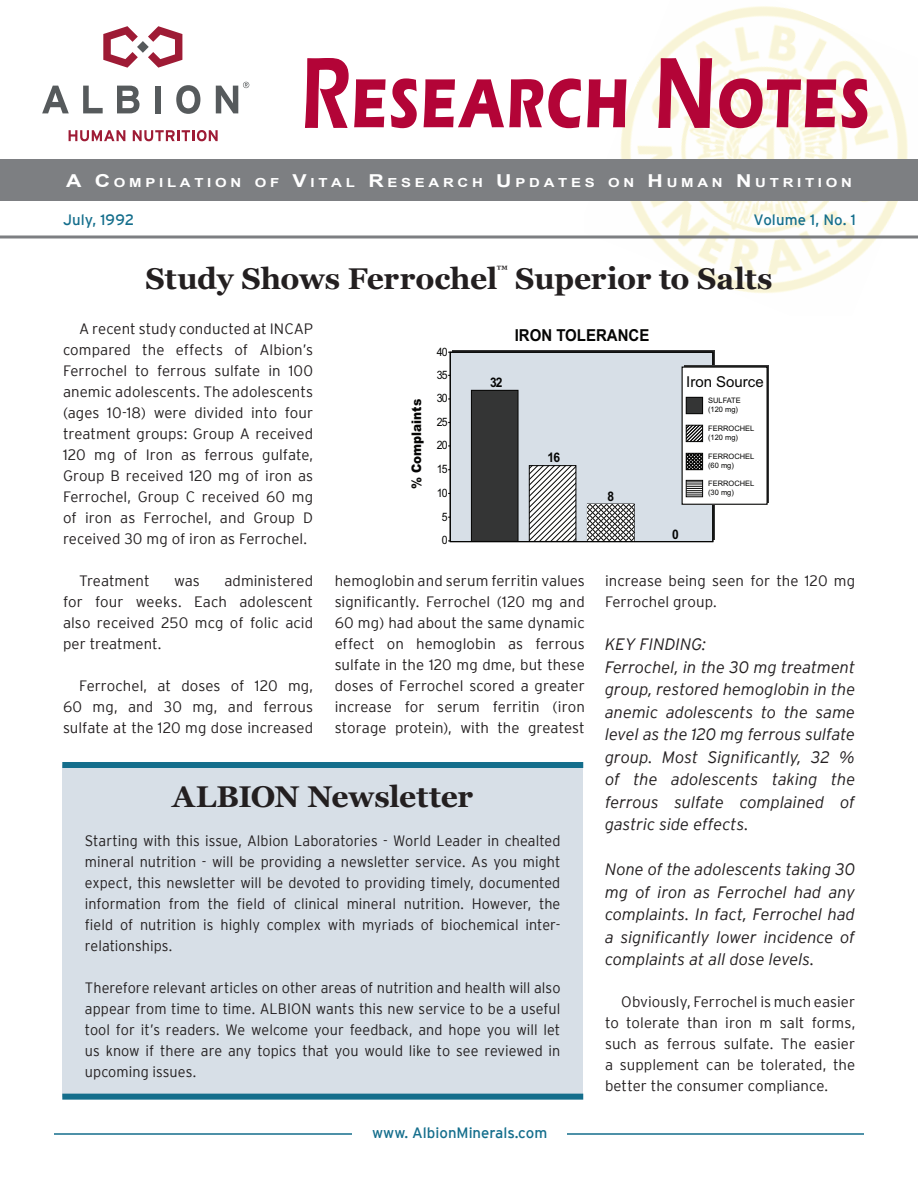
<style>
.page{position:relative;width:918px;height:1188px;background:#fff}
.page>*{position:absolute;margin:0;border:0;box-sizing:border-box;transform-origin:0 0}
.t1{font:700 71.85px "Eras ITC";letter-spacing:.035em;color:#b30437;scale:.75 1}
.t2{font:700 30px "Georgia";letter-spacing:-.01em;color:#231f20}
.t3{font:italic 300 16.5px/22.5px "Interstate";letter-spacing:-.005em;color:#231f20}
.t4{font:700 16.5px "Arial";color:#050504;scale:.91 1}
.t5{font:300 15px/21px "Interstate";letter-spacing:.005em;color:#231f20;text-align:justify}
.t6{font:300 15px/21px "Interstate";letter-spacing:.005em;color:#231f20;text-align:justify;scale:.96 1}
.t7{font:15px "Interstate";color:#146e8c}
.t8{font:15px "Arial";color:#050504}
.t9{font:900 13.2px "Arial";color:#050504;scale:.91 1}
.t10{font:700 13.2px "Arial";color:#050504;scale:.91 1}
.t11{font:700 12.45px "Arial";letter-spacing:.25em;color:#fff;scale:1.2 1}
.t12{font:700 12px "Georgia";color:#231f20}
.t13{font:11.55px "Arial";letter-spacing:-.075em;color:#050504;scale:.91 1}
.t14{font:7.5px/9px "Arial";color:#050504}
.s1{font-weight:600;font-size:102.75px}
.s2{font-size:17.85px}
</style>
<div class="page">
<img style="left:585px;top:6px;width:333px;height:287px">
<hr style="left:54px;top:1133px;width:810px;height:2px;background:#146e8c">
<div style="left:352px;top:1126px;width:215px;height:28px;background:#fff"></div>
<hr style="left:0;top:235px;width:918px;height:3px;background:#7d7f82">
<div style="left:0;top:160px;width:918px;height:41px;background:#7d7f82"></div>
<svg style="left:42px;top:86px;width:27px;height:27px"></svg>
<svg style="left:83px;top:86px;width:20px;height:27px"></svg>
<svg style="left:117px;top:86px;width:23px;height:27px"></svg>
<div style="left:155px;top:86px;width:6px;height:27px;background:#565a5c"></div>
<svg style="left:176px;top:85px;width:24px;height:29px"></svg>
<svg style="left:216px;top:82px;width:33px;height:31px"></svg>
<svg style="left:103px;top:26px;width:79px;height:42px"></svg>
<svg style="left:69px;top:130px;width:56px;height:11px"></svg>
<svg style="left:133px;top:130px;width:85px;height:11px"></svg>
<svg style="left:305px;top:58px;width:44px;height:70px"></svg>
<svg style="left:658px;top:58px;width:55px;height:71px"></svg>
<div style="left:450px;top:352px;width:263px;height:190px;background:#d7dfe7"></div>
<svg style="left:471px;top:390px;width:164px;height:150px"></svg>
<div style="left:450px;top:352px;width:263px;height:190px;border:1px solid #050504"></div>
<div style="left:684px;top:365px;width:85px;height:137px;background:#1c1d1c"></div>
<div style="left:682px;top:367px;width:85px;height:137px;background:#fff"></div>
<div style="left:682px;top:367px;width:86px;height:138px;border:1px solid #050504"></div>
<div style="left:686px;top:397px;width:17px;height:17px;background:#343535"></div>
<div style="left:686px;top:397px;width:17px;height:17px;border:1px solid #050504"></div>
<div style="left:686px;top:480px;width:17px;height:17px;border:1px solid #050504"></div>
<svg style="left:686px;top:425px;width:17px;height:17px"></svg>
<svg style="left:686px;top:453px;width:17px;height:17px"></svg>
<svg style="left:686px;top:482px;width:16px;height:14px"></svg>
<div style="left:63px;top:765px;width:520px;height:331px;background:#d7dfe7"></div>
<div style="left:62px;top:1094px;width:521px;height:6px;background:#146e8c"></div>
<div style="left:62px;top:762px;width:521px;height:6px;background:#146e8c"></div>
<h1 class="t1" style="left:301px;top:62px;width:760px"><span class="s1">R</span>ESEARCH <span class="s1">N</span>OTES</h1>
<p class="t11" style="left:66px;top:175px;width:314px"><span class="s2">A C</span>OMPILATION OF <span class="s2">V</span>ITAL <span class="s2">R</span>ESEARC</p>
<p class="t11" style="left:472px;top:175px;width:318px">H <span class="s2">U</span>PDATES ON <span class="s2">H</span> U MAN <span class="s2">N</span> U TRITION</p>
<p class="t7" style="left:63px;top:211px;width:73px">July, 1992</p>
<p class="t7" style="left:754px;top:211px;width:104px">Volume 1, No. 1</p>
<h2 class="t2" style="left:145px;top:261px;width:353px">Study Shows Ferrochel</h2>
<p class="t12" style="left:496px;top:263px;width:13px">™</p>
<h2 class="t2" style="left:515px;top:261px;width:259px">Superior to Salts</h2>
<p class="t5" style="left:63px;top:319px;width:252px;text-indent:16px">A recent study conducted at INCAP compared the effects of Albion’s Ferrochel to ferrous sulfate in 100 anemic adolescents. The adolescents (ages 10-18) were divided into four treatment groups: Group A received 120 mg of Iron as ferrous gulfate, Group B received 120 mg of iron as Ferrochel, Group C received 60 mg of iron as Ferrochel, and Group D received 30 mg of iron as Ferrochel.</p>
<p class="t5" style="left:79px;top:571px;width:72px">Treatment</p>
<p class="t5" style="left:174px;top:571px;width:27px">was</p>
<p class="t4" style="left:515px;top:325px;width:150px">IRON TOLERANCE</p>
<p class="t13" style="left:437px;top:344px;width:13px">40</p>
<p class="t13" style="left:437px;top:367px;width:13px">35</p>
<p class="t10" style="left:490px;top:374px;width:15px">32</p>
<p class="t8" style="left:686px;top:371px;width:79px">Iron Source</p>
<p class="t14" style="left:708px;top:396px;width:34px">SULFATE (120 mg)</p>
<p class="t14" style="left:708px;top:424px;width:48px">FERROCHEL (120 mg)</p>
<p class="t14" style="left:708px;top:452px;width:48px">FERROCHEL (60 mg)</p>
<p class="t14" style="left:708px;top:479px;width:48px">FERROCHEL (30 mg)</p>
<p class="t13" style="left:437px;top:391px;width:13px">30</p>
<p class="t9" style="left:407px;top:489px;width:100px;rotate:-90deg">% Complaints</p>
<p class="t13" style="left:437px;top:414px;width:13px">25</p>
<p class="t13" style="left:437px;top:438px;width:13px">20</p>
<p class="t10" style="left:548px;top:449px;width:15px">16</p>
<p class="t13" style="left:437px;top:461px;width:13px">15</p>
<p class="t13" style="left:437px;top:485px;width:13px">10</p>
<p class="t10" style="left:607px;top:487px;width:9px">8</p>
<p class="t13" style="left:442px;top:509px;width:8px">5</p>
<p class="t10" style="left:672px;top:525px;width:9px">0</p>
<p class="t13" style="left:442px;top:533px;width:8px">0</p>
<p class="t5" style="left:335px;top:570px;width:252px">hemoglobin and serum ferritin values significantly. Ferrochel (120 mg and 60 mg) had about the same dynamic effect on hemoglobin as ferrous sulfate in the 120 mg dme, but these doses of Ferrochel scored a greater increase for serum ferritin (iron storage protein), with the greatest</p>
<p class="t5" style="left:605px;top:570px;width:252px">increase being seen for the 120 mg<br>Ferrochel group.</p>
<p class="t3" style="left:605px;top:633px;width:252px">KEY FINDING:<br>Ferrochel, in the 30 mg treatment group, restored hemoglobin in the anemic adolescents to the same level as the 120 mg ferrous sulfate group. Most Significantly, 32 % of the adolescents taking the ferrous sulfate complained of gastric side effects.</p>
<p class="t3" style="left:605px;top:858px;width:252px;text-align:justify">None of the adolescents taking 30 mg of iron as Ferrochel had any complaints. In fact, Ferrochel had a significantly lower incidence of complaints at all dose levels.</p>
<p class="t5" style="left:605px;top:991px;width:252px;text-indent:16px">Obviously, Ferrochel is much easier to tolerate than iron m salt forms, such as ferrous sulfate. The easier a supplement can be tolerated, the better the consumer compliance.</p>
<p class="t5" style="left:63px;top:571px;width:252px;text-indent:161px">administered for four weeks. Each adolescent also received 250 mcg of folic acid per treatment.</p>
<p class="t5" style="left:63px;top:676px;width:252px;text-indent:16px">Ferrochel, at doses of 120 mg, 60 mg, and 30 mg, and ferrous sulfate at the 120 mg dose increased</p>
<h2 class="t2" style="left:172px;top:780px;width:303px">ALBION Newsletter</h2>
<p class="t6" style="left:85px;top:830px;width:497px">Starting with this issue, Albion Laboratories - World Leader in chealted mineral nutrition - will be providing a newsletter service. As you might expect, this newsletter will be devoted to providing timely, documented information from the field of clinical mineral nutrition. However, the field of nutrition is highly complex with myriads of biochemical inter&shy;relationships.</p>
<p class="t6" style="left:85px;top:977px;width:497px">Therefore relevant articles on other areas of nutrition and health will also appear from time to time. ALBION wants this new service to be a useful tool for it’s readers. We welcome your feedback, and hope you will let us know if there are any topics that you would like to see reviewed in upcoming issues.</p>
<p class="t7" style="left:372px;top:1124px;width:177px">www. AlbionMinerals.com</p>
</div>
